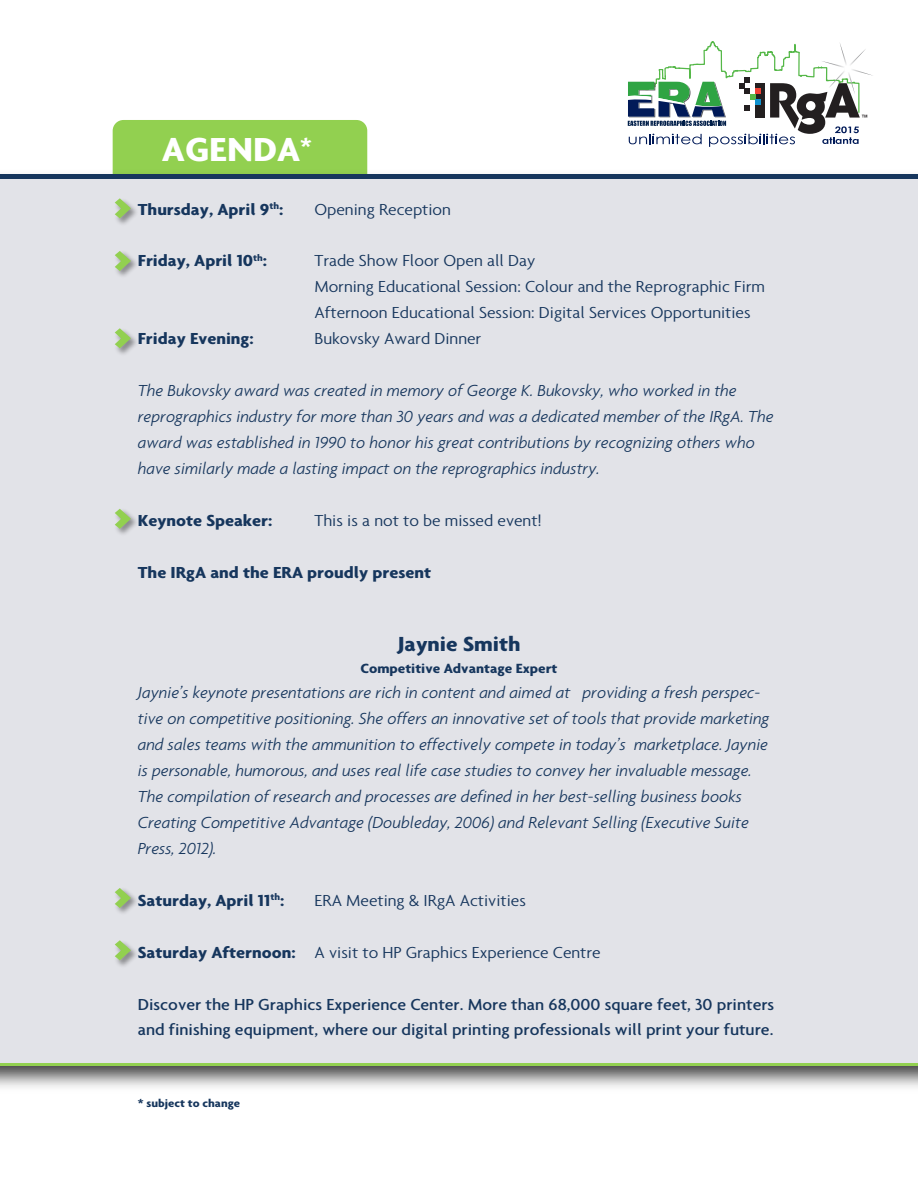
<style>
.page{position:relative;width:918px;height:1188px;background:#fff}
.page>*{position:absolute;margin:0;border:0;box-sizing:border-box;transform-origin:0 0}
.t1{font:700 condensed 36px "Agenda";color:#fff;scale:1.25 1}
.t2{font:700 condensed 22.05px "Agenda";color:#16365d;scale:1.25 1}
.t3{font:italic 300 17.25px/26px "Agenda";color:#16365d}
.t4{font:300 condensed 17.25px/26px "Agenda";color:#16365d;scale:1.25 1}
.t5{font:500 condensed 17.25px/26px "Agenda";color:#16365d;scale:1.25 1}
.t6{font:700 condensed 17.25px "Agenda";color:#16365d;scale:1.25 1}
.t7{font:700 condensed 14.4px "Agenda";color:#16365d;scale:1.25 1}
.t8{font:700 condensed 12px "Agenda";color:#16365d;scale:1.25 1}
.s1{font-weight:700}
</style>
<div class="page">
<div style="left:113px;top:120px;width:254px;height:45px;background:#92d050"></div>
<img style="left:0;top:165px;width:918px;height:923px">
<div style="left:0;top:177px;width:918px;height:887px;background:#e2e3e8"></div>
<hr style="left:0;top:175px;width:918px;height:4px;background:#16365d">
<hr style="left:0;top:1063px;width:918px;height:3px;background:#92d050">
<svg style="left:627px;top:41px;width:246px;height:106px"></svg>
<img style="left:116px;top:205px;width:21px;height:19px">
<svg style="left:115px;top:198px;width:16px;height:20px"></svg>
<img style="left:116px;top:257px;width:21px;height:19px">
<svg style="left:115px;top:251px;width:16px;height:20px"></svg>
<img style="left:116px;top:335px;width:21px;height:19px">
<svg style="left:115px;top:328px;width:16px;height:20px"></svg>
<img style="left:116px;top:508px;width:21px;height:26px">
<svg style="left:115px;top:509px;width:16px;height:20px"></svg>
<img style="left:116px;top:894px;width:21px;height:19px">
<svg style="left:115px;top:888px;width:16px;height:20px"></svg>
<img style="left:116px;top:947px;width:21px;height:19px">
<svg style="left:115px;top:940px;width:16px;height:20px"></svg>
<h1 class="t1" style="left:162px;top:128px;width:121px">AGENDA<sup>*</sup></h1>
<p class="t6" style="left:138px;top:199px;width:118px">Thursday, April 9<sup>th</sup>:</p>
<p class="t4" style="left:314px;top:196px;width:111px">Opening Reception</p>
<p class="t6" style="left:138px;top:251px;width:105px">Friday, April 10<sup>th</sup>:</p>
<p class="t4" style="left:314px;top:248px;width:362px">Trade Show Floor Open all Day<br>Morning Educational Session: Colour and the Reprographic Firm<br>Afternoon Educational Session: Digital Services Opportunities</p>
<p class="t6" style="left:138px;top:329px;width:94px">Friday Evening:</p>
<p class="t4" style="left:314px;top:326px;width:135px">Bukovsky Award Dinner</p>
<p class="t3" style="left:138px;top:377px;width:637px">The Bukovsky award was created in memory of George K. Bukovsky, who worked in the reprographics industry for more than 30 years and was a dedicated member of the IRgA. The award was established in 1990 to honor his great contributions by recognizing others who have similarly made a lasting impact on the reprographics industry.</p>
<p class="t6" style="left:138px;top:510px;width:109px">Keynote Speaker:</p>
<p class="t4" style="left:314px;top:507px;width:183px">This is a not to be missed event!</p>
<p class="t6" style="left:138px;top:562px;width:236px">The IRgA and the ERA proudly present</p>
<p class="t2" style="left:397px;top:631px;width:100px">Jaynie Smith</p>
<p class="t7" style="left:361px;top:659px;width:159px">Competitive Advantage Expert</p>
<p class="t3" style="left:138px;top:680px;width:633px">Jaynie’s keynote presentations are rich in content and aimed at providing a fresh perspec&shy;tive on competitive positioning. She offers an innovative set of tools that provide marketing and sales teams with the ammunition to effectively compete in today’s marketplace. Jaynie is personable, humorous, and uses real life case studies to convey her invaluable message.<br>The compilation of research and processes are defined in her best-selling business books Creating Competitive Advantage (Doubleday, 2006) and Relevant Selling (Executive Suite Press, 2012).</p>
<p class="t6" style="left:138px;top:890px;width:119px">Saturday, April 11<sup>th</sup>:</p>
<p class="t4" style="left:314px;top:887px;width:171px">ERA Meeting &amp; IRgA Activities</p>
<p class="t4" style="left:138px;top:939px;width:372px"><span class="s1">Saturday Afternoon:</span> A visit to HP Graphics Experience Centre</p>
<p class="t5" style="left:138px;top:991px;width:511px">Discover the HP Graphics Experience Center. More than 68,000 square feet, 30 printers and finishing equipment, where our digital printing professionals will print your future.</p>
<p class="t8" style="left:138px;top:1096px;width:83px">* subject to change</p>
</div>
